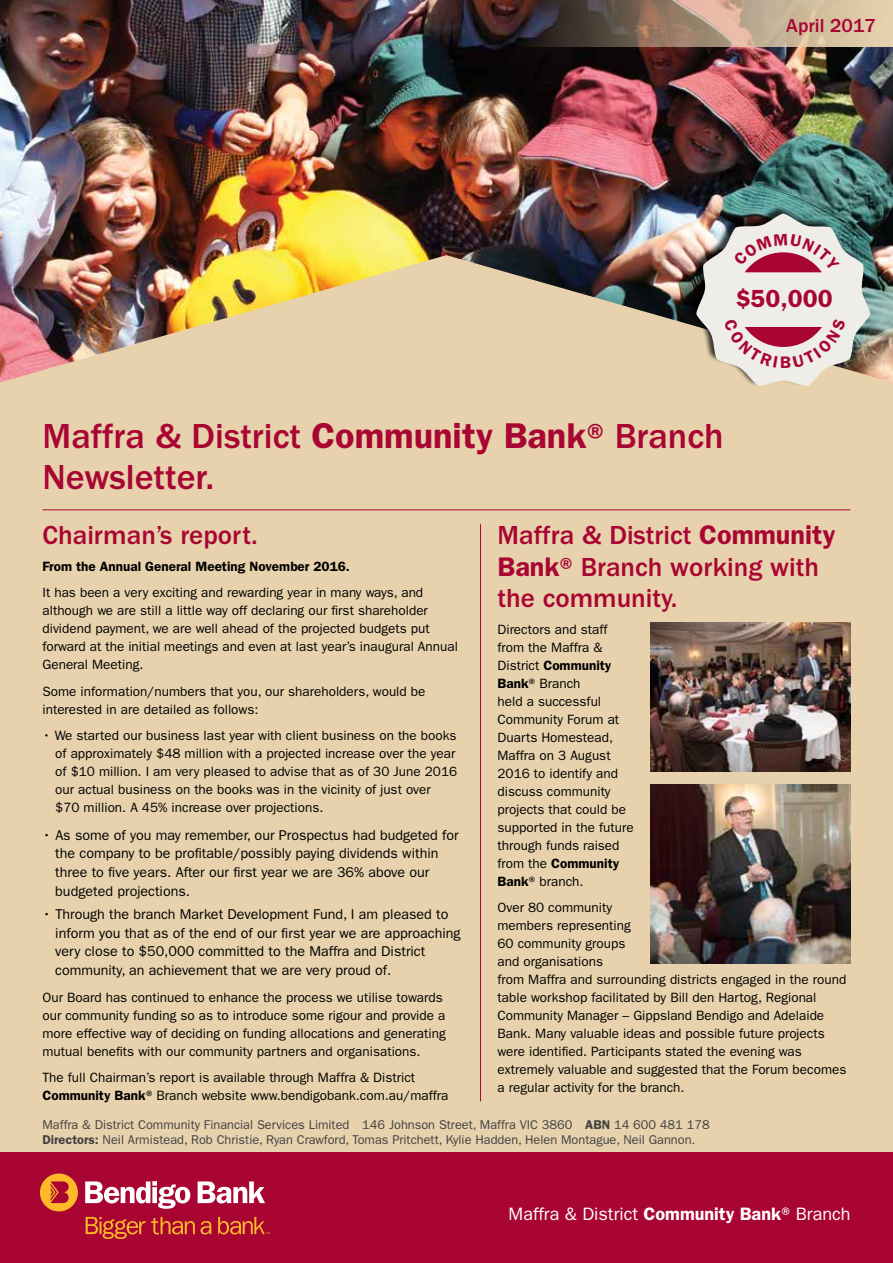
<style>
.page{position:relative;width:893px;height:1263px;background:#fff}
.page>*{position:absolute;margin:0;border:0;box-sizing:border-box;transform-origin:0 0}
.t1{font:500 36px/40.5px "Franklin Gothic";color:#a90533}
.t2{font:500 27px/31.5px "Franklin Gothic";color:#a90533}
.t3{font:600 24.9px "Franklin Gothic";color:#a90533}
.t4{font:500 19.5px "Franklin Gothic";color:#a90533}
.t5{font:18px "Franklin Gothic";color:#fff}
.t6{font:14.25px/18.8px "Franklin Gothic";color:#000}
.t7{font:13.5px/18px "Franklin Gothic";color:#000}
.t8{font:600 13.5px "Franklin Gothic";color:#000}
.t9{font:12.75px/15.3px "Franklin Gothic";color:#414042}
.s1{font-weight:600}
</style>
<div class="page">
<img style="left:0;top:0;width:893px;height:255px">
<div style="left:0;top:255px;width:893px;height:897px;background:#e7d2ad"></div>
<div style="left:0;top:1152px;width:893px;height:111px;background:#a90533"></div>
<svg style="left:516px;top:0;width:377px;height:47px;background:#9b8773"></svg>
<div style="left:40px;top:1173px;width:38px;height:38px;background:#fdb927;border-radius:50%"></div>
<svg style="left:51px;top:1181px;width:18px;height:22px"></svg>
<svg style="left:85px;top:1181px;width:105px;height:28px"></svg>
<svg style="left:198px;top:1181px;width:67px;height:22px"></svg>
<svg style="left:86px;top:1217px;width:59px;height:22px"></svg>
<svg style="left:151px;top:1217px;width:61px;height:17px"></svg>
<svg style="left:218px;top:1217px;width:52px;height:17px"></svg>
<hr style="left:480px;top:524px;width:1px;height:577px;background:#a90533">
<div style="left:687px;top:205px;width:183px;height:181px;background:#000;opacity:.75"></div>
<hr style="left:43px;top:509px;width:807px;height:1px;background:#a90533">
<img style="left:650px;top:623px;width:200px;height:148px">
<img style="left:650px;top:784px;width:200px;height:179px">
<img style="left:696px;top:213px;width:174px;height:173px">
<h3 class="t4" style="left:786px;top:14px;width:91px">April 2017</h3>
<h3 class="t3" style="left:736px;top:284px;width:98px">$50,000</h3>
<h1 class="t1" style="left:43px;top:416px;width:683px">Maffra &amp; District <span class="s1">Community Bank</span>® Branch<br>Newsletter.</h1>
<h2 class="t2" style="left:497px;top:520px;width:339px">Maffra &amp; District <span class="s1">Community<br>Bank</span>® Branch working with the community.</h2>
<p class="t7" style="left:497px;top:620px;width:138px">Directors and staff from the Maffra &amp;<br>District <span class="s1">Community<br>Bank</span>® Branch<br>held a successful<br>Community Forum at<br>Duarts Homestead,<br>Maffra on 3 August<br>2016 to identify and discuss community projects that could be supported in the future through funds raised from the <span class="s1">Community<br>Bank</span>® branch.</p>
<p class="t7" style="left:497px;top:899px;width:350px">Over 80 community<br>members representing<br>60 community groups<br>and organisations<br>from Maffra and surrounding districts engaged in the round table workshop facilitated by Bill den Hartog, Regional Community Manager – Gippsland Bendigo and Adelaide Bank. Many valuable ideas and possible future projects were identified. Participants stated the evening was extremely valuable and suggested that the Forum becomes a regular activity for the branch.</p>
<p class="t9" style="left:43px;top:1117px;width:669px">Maffra &amp; District Community Financial Services Limited 146 Johnson Street, Maffra VIC 3860 <span class="s1">ABN</span> 14 600 481 178<br><span class="s1">Directors:</span> Neil Armistead, Rob Christie, Ryan Crawford, Tomas Pritchett, Kylie Hadden, Helen Montague, Neil Gannon.</p>
<h2 class="t2" style="left:43px;top:520px;width:217px">Chairman’s report.</h2>
<p class="t8" style="left:43px;top:558px;width:309px">From the Annual General Meeting November 2016.</p>
<p class="t7" style="left:43px;top:584px;width:417px">It has been a very exciting and rewarding year in many ways, and although we are still a little way off declaring our first shareholder dividend payment, we are well ahead of the projected budgets put forward at the initial meetings and even at last year’s inaugural Annual General Meeting.</p>
<p class="t7" style="left:43px;top:682px;width:384px">Some information/numbers that you, our shareholders, would be interested in are detailed as follows:</p>
<p class="t7" style="left:55px;top:727px;width:403px;text-indent:-13px">• We started our business last year with client business on the books of approximately $48 million with a projected increase over the year of $10 million. I am very pleased to advise that as of 30 June 2016 our actual business on the books was in the vicinity of just over $70 million. A 45% increase over projections.</p>
<p class="t6" style="left:55px;top:825px;width:405px;text-indent:-13px">• As some of you may remember, our Prospectus had budgeted for the company to be profitable/possibly paying dividends within three to five years. After our first year we are 36% above our budgeted projections.</p>
<p class="t6" style="left:55px;top:905px;width:407px;text-indent:-13px">• Through the branch Market Development Fund, I am pleased to inform you that as of the end of our first year we are approaching very close to $50,000 committed to the Maffra and District community, an achievement that we are very proud of.</p>
<p class="t7" style="left:43px;top:988px;width:405px">Our Board has continued to enhance the process we utilise towards our community funding so as to introduce some rigour and provide a more effective way of deciding on funding allocations and generating mutual benefits with our community partners and organisations.</p>
<p class="t7" style="left:43px;top:1069px;width:407px">The full Chairman’s report is available through Maffra &amp; District<br><span class="s1">Community Bank</span>® Branch website www.bendigobank.com.au/maffra</p>
<h3 class="t5" style="left:509px;top:1204px;width:343px">Maffra &amp; District <span class="s1">Community Bank</span>® Branch</h3>
</div>
